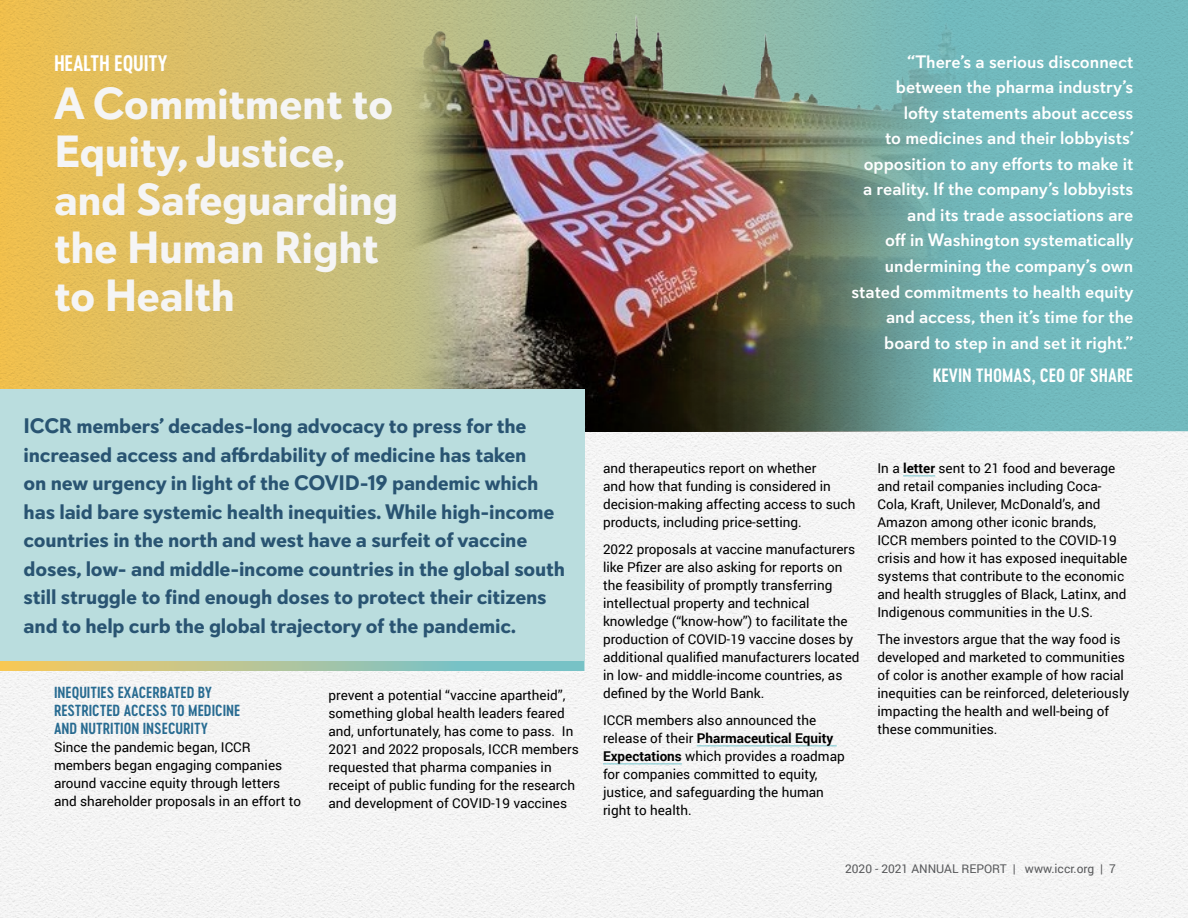
<style>
.page{position:relative;width:1188px;height:918px;background:#fff}
.page>*{position:absolute;margin:0;border:0;box-sizing:border-box;transform-origin:0 0}
.t1{font:700 45px/48px "Davis Sans";letter-spacing:-.01em;color:#f5f5f5}
.t2{font:700 21px/28.5px "Davis Sans";letter-spacing:-.01em;color:#295472}
.t3{font:21px "Cervo Neue Semi Bold Neue";letter-spacing:-.01em;color:#fff}
.t4{font:500 18px/25.5px "Davis Sans";color:#fff;text-align:right}
.t5{font:18px "Cervo Neue Semi Bold Neue";color:#fff}
.t6{font:15px/18px "Cervo Neue Semi Bold Neue";color:#2b7199}
.t7{font:13.5px/18px "Roboto";color:#000}
.t8{font:12px "Roboto";color:#58595b}
.s1{font-weight:700}
</style>
<div class="page">
<img style="left:0;top:0;width:1188px;height:918px">
<img style="left:365px;top:0;width:696px;height:431px">
<div style="left:0;top:389px;width:585px;height:281px;background:#baddde"></div>
<svg style="left:0;top:662px;width:584px;height:8px"></svg>
<h2 class="t3" style="left:54px;top:49px;width:115px">HEALTH EQUITY</h2>
<h1 class="t1" style="left:54px;top:80px;width:346px">A Commitment to<br>Equity, Justice, and Safeguarding the Human Right to Health</h1>
<p class="t2" style="left:24px;top:412px;width:543px">ICCR members’ decades-long advocacy to press for the increased access and affordability of medicine has taken<br>on new urgency in light of the COVID-19 pandemic which has laid bare systemic health inequities. While high-income countries in the north and west have a surfeit of vaccine doses, low- and middle-income countries in the global south still struggle to find enough doses to protect their citizens and to help curb the global trajectory of the pandemic.</p>
<p class="t6" style="left:54px;top:684px;width:188px">INEQUITIES EXACERBATED BY<br>RESTRICTED ACCESS TO MEDICINE<br>AND NUTRITION INSECURITY</p>
<p class="t7" style="left:54px;top:738px;width:249px">Since the pandemic began, ICCR members began engaging companies around vaccine equity through letters and shareholder proposals in an effort to</p>
<p class="t7" style="left:328px;top:686px;width:252px">prevent a potential “vaccine apartheid”, something global health leaders feared and, unfortunately, has come to pass. In 2021 and 2022 proposals, ICCR members requested that pharma companies in receipt of public funding for the research and development of COVID-19 vaccines</p>
<p class="t4" style="left:851px;top:49px;width:284px">“There’s a serious disconnect between the pharma industry’s<br>lofty statements about access<br>to medicines and their lobbyists’ opposition to any efforts to make it a reality. If the company’s lobbyists and its trade associations are<br>off in Washington systematically undermining the company’s own stated commitments to health equity and access, then it’s time for the board to step in and set it right.”</p>
<h3 class="t5" style="left:933px;top:363px;width:202px">KEVIN THOMAS, CEO OF SHARE</h3>
<p class="t7" style="left:603px;top:459px;width:254px">and therapeutics report on whether<br>and how that funding is considered in decision-making affecting access to such products, including price-setting.</p>
<p class="t7" style="left:603px;top:540px;width:258px">2022 proposals at vaccine manufacturers like Pfizer are also asking for reports on the feasibility of promptly transferring intellectual property and technical knowledge (“know-how”) to facilitate the production of COVID-19 vaccine doses by additional qualified manufacturers located in low- and middle-income countries, as defined by the World Bank.</p>
<p class="t7" style="left:603px;top:711px;width:243px">ICCR members also announced the release of their <span class="s1">Pharmaceutical Equity Expectations</span> which provides a roadmap for companies committed to equity, justice, and safeguarding the human right to health.</p>
<p class="t7" style="left:878px;top:459px;width:251px">In a <span class="s1">letter</span> sent to 21 food and beverage and retail companies including Coca-Cola, Kraft, Unilever, McDonald’s, and Amazon among other iconic brands, ICCR members pointed to the COVID-19 crisis and how it has exposed inequitable systems that contribute to the economic and health struggles of Black, Latinx, and Indigenous communities in the U.S.</p>
<p class="t7" style="left:878px;top:630px;width:253px">The investors argue that the way food is developed and marketed to communities of color is another example of how racial inequities can be reinforced, deleteriously impacting the health and well-being of these communities.</p>
<p class="t8" style="left:845px;top:860px;width:272px">2020 - 2021 ANNUAL REPORT | www.iccr.org | 7</p>
</div>
